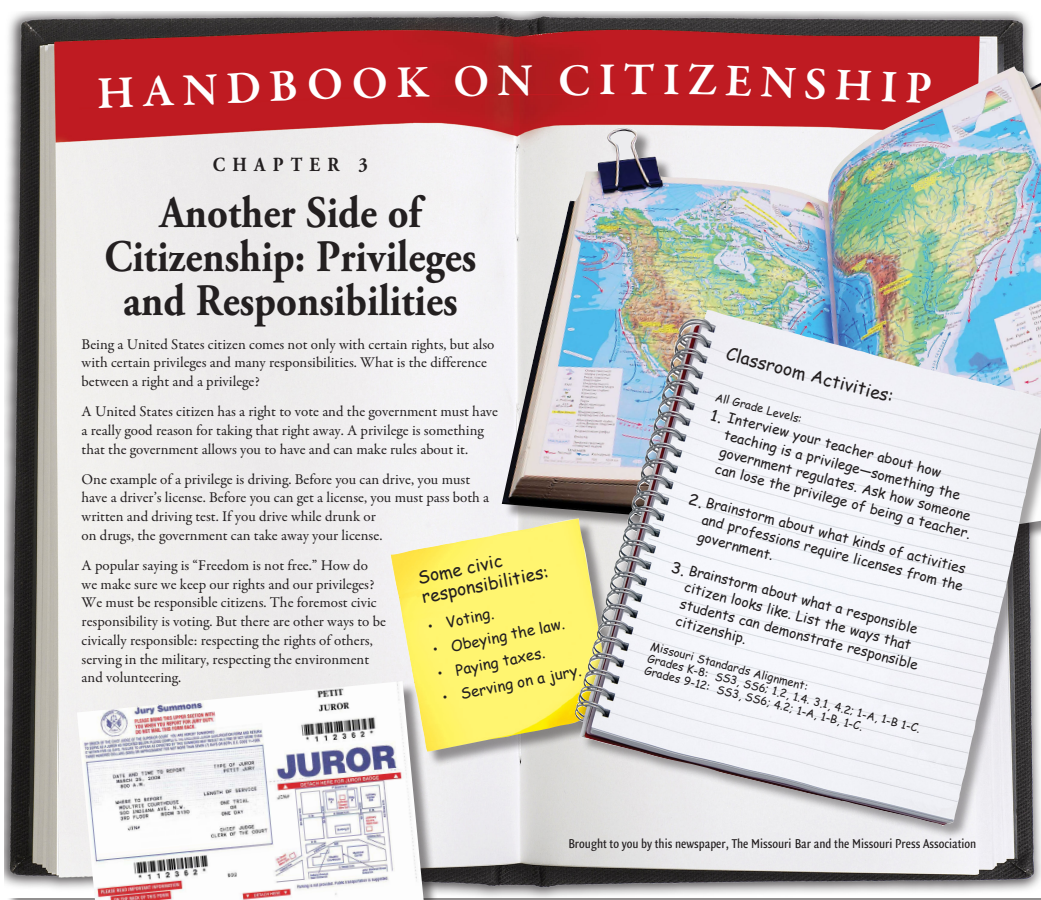
<style>
.page{position:relative;width:1041px;height:900px;background:#fff}
.page>*{position:absolute;margin:0;border:0;box-sizing:border-box;transform-origin:0 0}
.t1{font:600 46.25px "Garamond Premr Pro";letter-spacing:.165em;color:#fff}
.t2{font:700 45px/43.8px "Adobe Garamond Pro";color:#231f20;text-align:center;scale:.9 1}
.t3{font:700 20px "Adobe Garamond Pro";letter-spacing:.4em;color:#231f20;scale:.9 1}
.t4{font:17.5px/20.1px "Comic Sans MS";color:#231f20}
.t5{font:15px/18.8px "Garamond Premr Pro";color:#231f20}
.t6{font:15px "Comic Sans MS";color:#231f20}
.t7{font:13.75px/17.5px "Comic Sans MS";color:#231f20}
.t8{font:13.75px "Quadraat Sans Con";color:#231f20}
.t9{font:11.25px/12.6px "Comic Sans MS";color:#231f20}
.s1{font-size:15.38px}
</style>
<div class="page">
<img style="left:5px;top:11px;width:1035px;height:887px">
<img style="left:502px;top:66px;width:539px;height:452px">
<div style="left:78px;top:683px;width:361px;height:217px;background:#231f20;opacity:.5"></div>
<img style="left:77px;top:681px;width:346px;height:219px">
<div style="left:392px;top:520px;width:234px;height:246px;background:#231f20;opacity:.46"></div>
<img style="left:390px;top:518px;width:185px;height:233px">
<div style="left:575px;top:310px;width:466px;height:529px;background:#231f20;opacity:.4"></div>
<img style="left:593px;top:310px;width:114px;height:333px">
<svg style="left:610px;top:131px;width:26px;height:29px"></svg>
<svg style="left:78px;top:65px;width:874px;height:45px;background:#bd1c22"></svg>
<h1 class="t1" style="left:96px;top:65px;width:166px;rotate:-2deg">HAND</h1>
<h1 class="t1" style="left:497px;top:52px;width:221px">N CITIZ</h1>
<h1 class="t1" style="left:726px;top:53px;width:209px;rotate:2deg">ENSHIP</h1>
<h3 class="t3" style="left:213px;top:153px;width:174px">CHAPTER 3</h3>
<h2 class="t2" style="left:104px;top:192px;width:415px">Another Side of<br>Citizenship: Privileges and Responsibilities</h2>
<p class="t5" style="left:82px;top:335px;width:414px">Being a United States citizen comes not only with certain rights, but also with certain privileges and many responsibilities. What is the difference between a right and a privilege?</p>
<p class="t5" style="left:82px;top:402px;width:418px">A United States citizen has a right to vote and the government must have a really good reason for taking that right away. A privilege is something that the government allows you to have and can make rules about it.</p>
<p class="t5" style="left:82px;top:470px;width:409px">One example of a privilege is driving. Before you can drive, you must have a driver’s license. Before you can get a license, you must pass both a written and driving test. If you drive while drunk or<br>on drugs, the government can take away your license.</p>
<p class="t5" style="left:82px;top:556px;width:306px">A popular saying is “Freedom is not free.” How do we make sure we keep our rights and our privileges?<br>We must be responsible citizens. The foremost civic responsibility is voting. But there are other ways to be civically responsible: respecting the rights of others, serving in the military, respecting the environment and volunteering.</p>
<p class="t4" style="left:415px;top:568px;width:131px;rotate:-12deg">Some civic responsibilities:</p>
<p class="t6" style="left:425px;top:615px;width:69px;rotate:-11deg">• Voting.</p>
<p class="t6" style="left:430px;top:639px;width:136px;rotate:-11deg">• Obeying the law.</p>
<p class="t6" style="left:435px;top:663px;width:111px;rotate:-11deg">• Paying taxes.</p>
<p class="t6" style="left:440px;top:686px;width:143px;rotate:-11deg">• Serving on a jury.</p>
<p class="t4" style="left:729px;top:344px;width:174px;rotate:14deg">Classroom Activities:</p>
<p class="t9" style="left:717px;top:391px;width:91px;rotate:14deg">All Grade Levels:</p>
<p class="t7" style="left:731px;top:408px;width:265px;text-indent:-18px;rotate:15deg"><span class="s1">1.</span> Interview your teacher about how teaching is a privilege—something the government regulates. Ask how someone can lose the privilege of being a teacher.</p>
<p class="t7" style="left:709px;top:492px;width:271px;line-height:18px;text-indent:-18px;rotate:15deg"><span class="s1">2.</span> Brainstorm about what kinds of activities and professions require licenses from the government.</p>
<p class="t7" style="left:692px;top:560px;width:247px;text-indent:-18px;rotate:15deg"><span class="s1">3.</span> Brainstorm about what a responsible citizen looks like. List the ways that students can demonstrate responsible citizenship.</p>
<p class="t9" style="left:652px;top:640px;width:283px;rotate:14deg">Missouri Standards Alignment:<br>Grades K-8: SS3, SS6; 1.2, 1.4. 3.1, 4.2; 1-A, 1-B 1-C.<br>Grades 9-12: SS3, SS6; 4.2; 1-A, 1-B, 1-C.</p>
<p class="t8" style="left:568px;top:835px;width:409px">Brought to you by this newspaper, The Missouri Bar and the Missouri Press Association</p>
</div>
